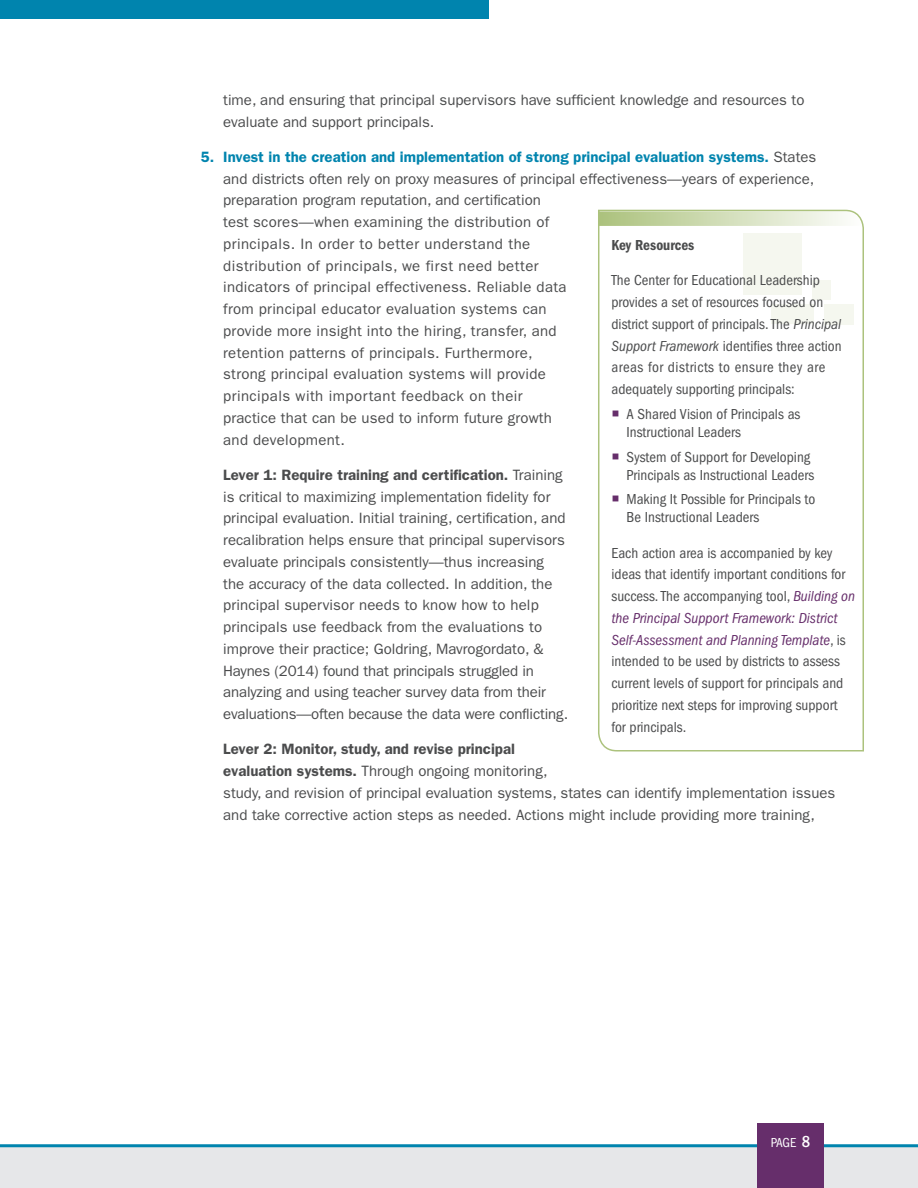
<style>
.page{position:relative;width:918px;height:1188px;background:#fff}
.page>*{position:absolute;margin:0;border:0;box-sizing:border-box;transform-origin:0 0}
.t1{font:15px/21.8px "ITC Franklin Gothic Std";color:#4b4c4d}
.t2{font:condensed 15px/21.8px "ITC Franklin Gothic Std";color:#4b4c4d}
.t3{font:15px/21.8px "ITC Franklin Gothic Std";letter-spacing:.02em;color:#4b4c4d}
.t4{font:15px "ITC Franklin Gothic Std Dm Cd";color:#4b4c4d}
.t5{font:condensed 13.5px "ITC Franklin Gothic Std";color:#fff}
.s1{font-weight:600;color:#0084ae}
.s2{font-weight:600}
.s3{font-style:italic}
.s4{color:#662e6b}
.s5{font-style:italic;color:#662e6b}
.s6{font-weight:500;font-size:16.5px}
</style>
<div class="page">
<div style="left:0;top:1147px;width:918px;height:41px;background:#e6e7e9"></div>
<hr style="left:0;top:1144px;width:918px;height:3px;background:#0084ae">
<div style="left:758px;top:1123px;width:66px;height:65px;background:#662e6b"></div>
<div style="left:0;top:0;width:489px;height:19px;background:#0084ae"></div>
<svg style="left:598px;top:209px;width:266px;height:543px"></svg>
<p class="t1" style="left:223px;top:89px;width:583px">time, and ensuring that principal supervisors have sufficient knowledge and resources to evaluate and support principals.</p>
<p class="t3" style="left:223px;top:146px;width:595px;text-indent:-22px"><span class="s1">5. Invest in the creation and implementation of strong principal evaluation systems.</span> States and districts often rely on proxy measures of principal effectiveness—years of experience, preparation program reputation, and certification<br>test scores—when examining the distribution of<br>principals. In order to better understand the<br>distribution of principals, we first need better<br>indicators of principal effectiveness. Reliable data<br>from principal educator evaluation systems can<br>provide more insight into the hiring, transfer, and<br>retention patterns of principals. Furthermore,<br>strong principal evaluation systems will provide<br>principals with important feedback on their<br>practice that can be used to inform future growth<br>and development.</p>
<p class="t1" style="left:223px;top:464px;width:347px"><span class="s2">Lever 1: Require training and certification.</span> Training is critical to maximizing implementation fidelity for principal evaluation. Initial training, certification, and recalibration helps ensure that principal supervisors evaluate principals consistently—thus increasing the accuracy of the data collected. In addition, the principal supervisor needs to know how to help principals use feedback from the evaluations to improve their practice; Goldring, Mavrogordato, &amp; Haynes (2014) found that principals struggled in analyzing and using teacher survey data from their evaluations—often because the data were conflicting.</p>
<p class="t1" style="left:223px;top:738px;width:614px"><span class="s2">Lever 2: Monitor, study, and revise principal<br>evaluation systems.</span> Through ongoing monitoring,<br>study, and revision of principal evaluation systems, states can identify implementation issues and take corrective action steps as needed. Actions might include providing more training,</p>
<p class="t4" style="left:611px;top:236px;width:84px">Key Resources</p>
<p class="t2" style="left:611px;top:270px;width:232px">The Center for Educational Leadership provides a set of resources focused on district support of principals. The <span class="s3">Principal Support Framework</span> identifies three action areas for districts to ensure they are adequately supporting principals:</p>
<p class="t2" style="left:626px;top:405px;width:175px;line-height:18px;text-indent:-15px"><span class="s4">○</span> A Shared Vision of Principals as<br>Instructional Leaders</p>
<p class="t2" style="left:611px;top:448px;width:204px;line-height:18px;text-align:right"><span class="s4">○</span> System of Support for Developing<br>Principals as Instructional Leaders</p>
<p class="t2" style="left:626px;top:490px;width:190px;line-height:18px;text-indent:-15px"><span class="s4">○</span> Making It Possible for Principals to<br>Be Instructional Leaders</p>
<p class="t2" style="left:611px;top:542px;width:245px">Each action area is accompanied by key ideas that identify important conditions for success. The accompanying tool, <span class="s5">Building on the Principal Support Framework: District Self-Assessment and Planning Template</span>, is intended to be used by districts to assess current levels of support for principals and prioritize next steps for improving support for principals.</p>
<p class="t5" style="left:771px;top:1135px;width:41px">PAGE <span class="s6">8</span></p>
</div>
